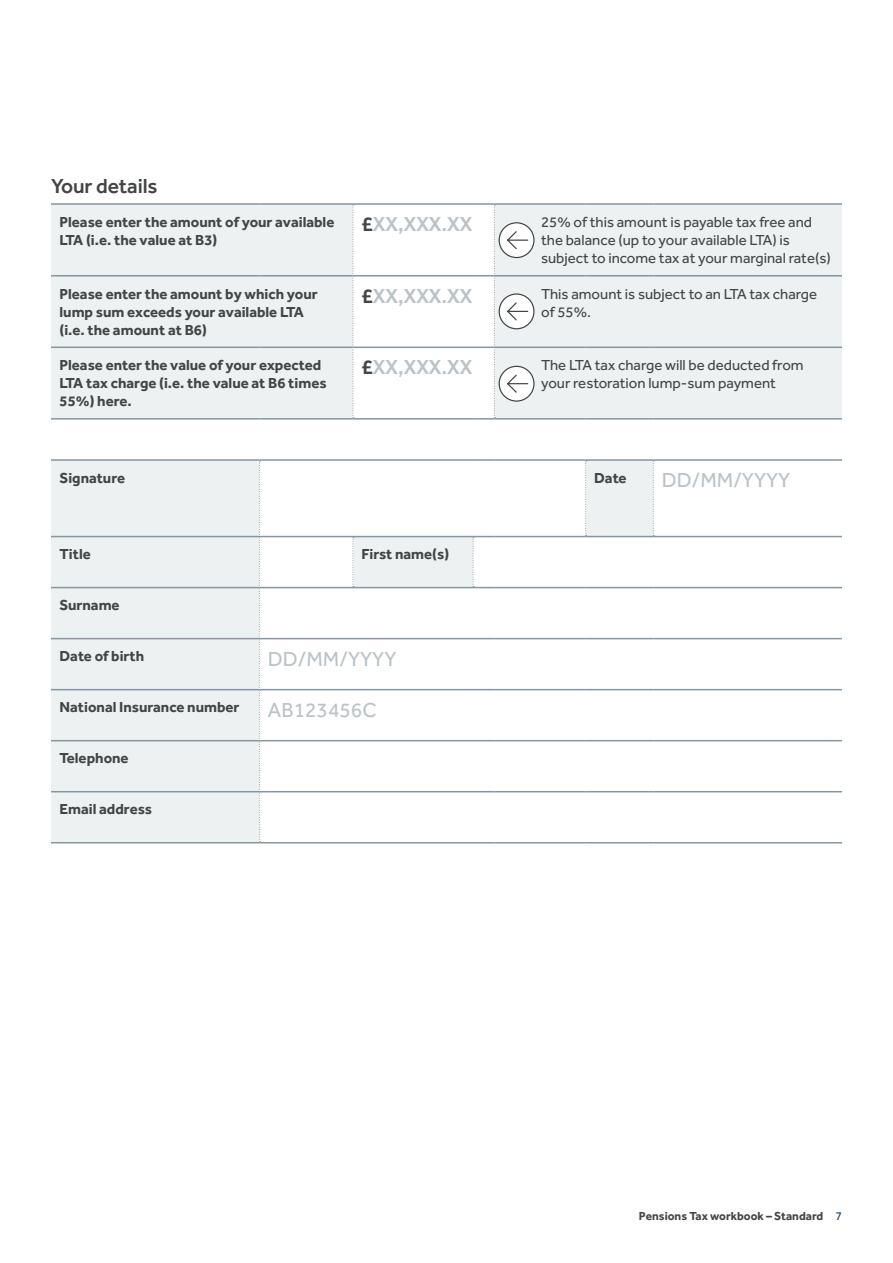
<style>
.page{position:relative;width:893px;height:1263px;background:#fff}
.page>*{position:absolute;margin:0;border:0;box-sizing:border-box;transform-origin:0 0}
.BS_Heading_3{font:500 21px "Effra";letter-spacing:-.005em;color:#bbc3c8}
.BS_Body_copy{font:21px "Effra";color:#bbc3c8}
.BS_Heading_3-2{font:500 21px "Effra";letter-spacing:-.005em;color:#424445}
.BS_Body_copy-2{font:700 15px/18px "Effra";color:#424445}
.BS_Body_copy-3{font:15px/18px "Effra";color:#424445}
.t1{font:700 12px "Effra";color:#424445}
.s1{color:#424445}
.s2{font-weight:400;color:#16345d}
</style>
<div class="page">
<svg style="left:51px;top:205px;width:791px;height:213px;fill:#eef1f2"></svg>
<hr style="left:51px;top:203px;width:208px;height:2px;background:#8596a0">
<hr style="left:259px;top:203px;width:94px;height:2px;background:#8596a0">
<hr style="left:353px;top:203px;width:120px;height:2px;background:#8596a0">
<hr style="left:473px;top:203px;width:21px;height:2px;background:#8596a0">
<hr style="left:494px;top:203px;width:92px;height:2px;background:#8596a0">
<hr style="left:586px;top:203px;width:67px;height:2px;background:#8596a0">
<hr style="left:653px;top:203px;width:189px;height:2px;background:#8596a0">
<hr style="left:51px;top:275px;width:208px;height:1px;background:#8596a0">
<hr style="left:259px;top:275px;width:94px;height:1px;background:#8596a0">
<hr style="left:353px;top:275px;width:120px;height:1px;background:#8596a0">
<hr style="left:495px;top:275px;width:91px;height:1px;background:#8596a0">
<hr style="left:586px;top:275px;width:67px;height:1px;background:#8596a0">
<hr style="left:653px;top:275px;width:189px;height:1px;background:#8596a0">
<hr style="left:51px;top:347px;width:208px;height:1px;background:#8596a0">
<hr style="left:259px;top:347px;width:94px;height:1px;background:#8596a0">
<hr style="left:353px;top:347px;width:120px;height:1px;background:#8596a0">
<hr style="left:495px;top:347px;width:91px;height:1px;background:#8596a0">
<hr style="left:586px;top:347px;width:67px;height:1px;background:#8596a0">
<hr style="left:653px;top:347px;width:189px;height:1px;background:#8596a0">
<hr style="left:51px;top:418px;width:208px;height:2px;background:#8596a0">
<hr style="left:259px;top:418px;width:94px;height:2px;background:#8596a0">
<hr style="left:353px;top:418px;width:120px;height:2px;background:#8596a0">
<hr style="left:473px;top:418px;width:21px;height:2px;background:#8596a0">
<hr style="left:494px;top:418px;width:92px;height:2px;background:#8596a0">
<hr style="left:586px;top:418px;width:67px;height:2px;background:#8596a0">
<hr style="left:653px;top:418px;width:189px;height:2px;background:#8596a0">
<svg style="left:353px;top:205px;width:1px;height:213px"></svg>
<svg style="left:473px;top:205px;width:62px;height:213px"></svg>
<div style="left:51px;top:461px;width:208px;height:381px;background:#eef1f2"></div>
<svg style="left:260px;top:461px;width:582px;height:381px"></svg>
<hr style="left:51px;top:459px;width:208px;height:2px;background:#8596a0">
<hr style="left:259px;top:459px;width:94px;height:2px;background:#8596a0">
<hr style="left:353px;top:459px;width:120px;height:2px;background:#8596a0">
<hr style="left:473px;top:459px;width:21px;height:2px;background:#8596a0">
<hr style="left:494px;top:459px;width:92px;height:2px;background:#8596a0">
<hr style="left:51px;top:536px;width:208px;height:1px;background:#8596a0">
<hr style="left:260px;top:536px;width:93px;height:1px;background:#8596a0">
<hr style="left:51px;top:587px;width:208px;height:1px;background:#8596a0">
<hr style="left:260px;top:587px;width:93px;height:1px;background:#8596a0">
<hr style="left:51px;top:638px;width:208px;height:1px;background:#8596a0">
<hr style="left:260px;top:638px;width:93px;height:1px;background:#8596a0">
<hr style="left:353px;top:638px;width:120px;height:1px;background:#8596a0">
<svg style="left:473px;top:638px;width:21px;height:1px"></svg>
<hr style="left:494px;top:638px;width:92px;height:1px;background:#8596a0">
<hr style="left:586px;top:638px;width:67px;height:1px;background:#8596a0">
<hr style="left:653px;top:638px;width:189px;height:1px;background:#8596a0">
<hr style="left:51px;top:689px;width:208px;height:1px;background:#8596a0">
<hr style="left:260px;top:689px;width:93px;height:1px;background:#8596a0">
<hr style="left:353px;top:689px;width:120px;height:1px;background:#8596a0">
<svg style="left:473px;top:689px;width:21px;height:1px"></svg>
<hr style="left:494px;top:689px;width:92px;height:1px;background:#8596a0">
<hr style="left:586px;top:689px;width:67px;height:1px;background:#8596a0">
<hr style="left:653px;top:689px;width:189px;height:1px;background:#8596a0">
<hr style="left:51px;top:740px;width:208px;height:1px;background:#8596a0">
<hr style="left:260px;top:740px;width:93px;height:1px;background:#8596a0">
<hr style="left:353px;top:740px;width:120px;height:1px;background:#8596a0">
<svg style="left:473px;top:740px;width:21px;height:1px"></svg>
<hr style="left:494px;top:740px;width:92px;height:1px;background:#8596a0">
<hr style="left:586px;top:740px;width:67px;height:1px;background:#8596a0">
<hr style="left:653px;top:740px;width:189px;height:1px;background:#8596a0">
<hr style="left:51px;top:791px;width:208px;height:1px;background:#8596a0">
<hr style="left:260px;top:791px;width:93px;height:1px;background:#8596a0">
<hr style="left:353px;top:791px;width:120px;height:1px;background:#8596a0">
<svg style="left:473px;top:791px;width:21px;height:1px"></svg>
<hr style="left:494px;top:791px;width:92px;height:1px;background:#8596a0">
<hr style="left:586px;top:791px;width:67px;height:1px;background:#8596a0">
<hr style="left:653px;top:791px;width:189px;height:1px;background:#8596a0">
<hr style="left:51px;top:842px;width:208px;height:1px;background:#8596a0">
<hr style="left:259px;top:842px;width:94px;height:1px;background:#8596a0">
<hr style="left:353px;top:842px;width:120px;height:1px;background:#8596a0">
<svg style="left:473px;top:842px;width:21px;height:1px"></svg>
<hr style="left:494px;top:842px;width:92px;height:1px;background:#8596a0">
<hr style="left:586px;top:842px;width:67px;height:1px;background:#8596a0">
<hr style="left:653px;top:842px;width:189px;height:1px;background:#8596a0">
<svg style="left:353px;top:537px;width:1px;height:50px"></svg>
<hr style="left:586px;top:459px;width:67px;height:2px;background:#8596a0">
<hr style="left:653px;top:459px;width:189px;height:2px;background:#8596a0">
<hr style="left:353px;top:536px;width:120px;height:1px;background:#8596a0">
<hr style="left:494px;top:536px;width:92px;height:1px;background:#8596a0">
<hr style="left:586px;top:536px;width:67px;height:1px;background:#8596a0">
<hr style="left:653px;top:536px;width:189px;height:1px;background:#8596a0">
<hr style="left:353px;top:587px;width:120px;height:1px;background:#8596a0">
<hr style="left:494px;top:587px;width:92px;height:1px;background:#8596a0">
<hr style="left:586px;top:587px;width:67px;height:1px;background:#8596a0">
<hr style="left:653px;top:587px;width:189px;height:1px;background:#8596a0">
<svg style="left:259px;top:461px;width:1px;height:381px"></svg>
<svg style="left:585px;top:461px;width:2px;height:75px"></svg>
<svg style="left:473px;top:536px;width:21px;height:52px"></svg>
<svg style="left:653px;top:461px;width:1px;height:75px"></svg>
<p class="BS_Heading_3-2" style="left:51px;top:173px;width:108px">Your details</p>
<p class="BS_Body_copy-2" style="left:60px;top:212px;width:276px">Please enter the amount of your available<br>LTA (i.e. the value at B3)</p>
<p class="BS_Heading_3" style="left:361px;top:211px;width:113px"><span class="s1">£</span>XX,XXX.XX</p>
<p class="BS_Body_copy-3" style="left:541px;top:213px;width:291px">25% of this amount is payable tax free and the balance (up to your available LTA) is subject to income tax at your marginal rate(s)</p>
<p class="BS_Body_copy-2" style="left:60px;top:284px;width:260px">Please enter the amount by which your lump sum exceeds your available LTA (i.e. the amount at B6)</p>
<p class="BS_Heading_3" style="left:361px;top:283px;width:113px"><span class="s1">£</span>XX,XXX.XX</p>
<p class="BS_Body_copy-3" style="left:541px;top:285px;width:278px">This amount is subject to an LTA tax charge of 55%.</p>
<p class="BS_Body_copy-2" style="left:60px;top:356px;width:269px">Please enter the value of your expected<br>LTA tax charge (i.e. the value at B6 times<br>55%) here.</p>
<p class="BS_Heading_3" style="left:361px;top:354px;width:113px"><span class="s1">£</span>XX,XXX.XX</p>
<p class="BS_Body_copy-3" style="left:541px;top:356px;width:264px">The LTA tax charge will be deducted from your restoration lump-sum payment</p>
<p class="BS_Body_copy-2" style="left:60px;top:468px;width:67px">Signature</p>
<p class="BS_Body_copy-2" style="left:594px;top:468px;width:34px">Date</p>
<p class="BS_Body_copy" style="left:662px;top:468px;width:130px">DD/MM/YYYY</p>
<p class="BS_Body_copy-2" style="left:60px;top:545px;width:33px">Title</p>
<p class="BS_Body_copy-2" style="left:361px;top:545px;width:89px">First name(s)</p>
<p class="BS_Body_copy-2" style="left:60px;top:596px;width:62px">Surname</p>
<p class="BS_Body_copy-2" style="left:60px;top:647px;width:86px">Date of birth</p>
<p class="BS_Body_copy" style="left:268px;top:646px;width:130px">DD/MM/YYYY</p>
<p class="BS_Body_copy-2" style="left:60px;top:698px;width:181px">National Insurance number</p>
<p class="BS_Body_copy" style="left:268px;top:697px;width:110px">AB123456C</p>
<p class="BS_Body_copy-2" style="left:60px;top:749px;width:71px">Telephone</p>
<p class="BS_Body_copy-2" style="left:60px;top:800px;width:94px">Email address</p>
<p class="t1" style="left:639px;top:1209px;width:205px">Pensions Tax workbook – Standard <span class="s2">7</span></p>
</div>
